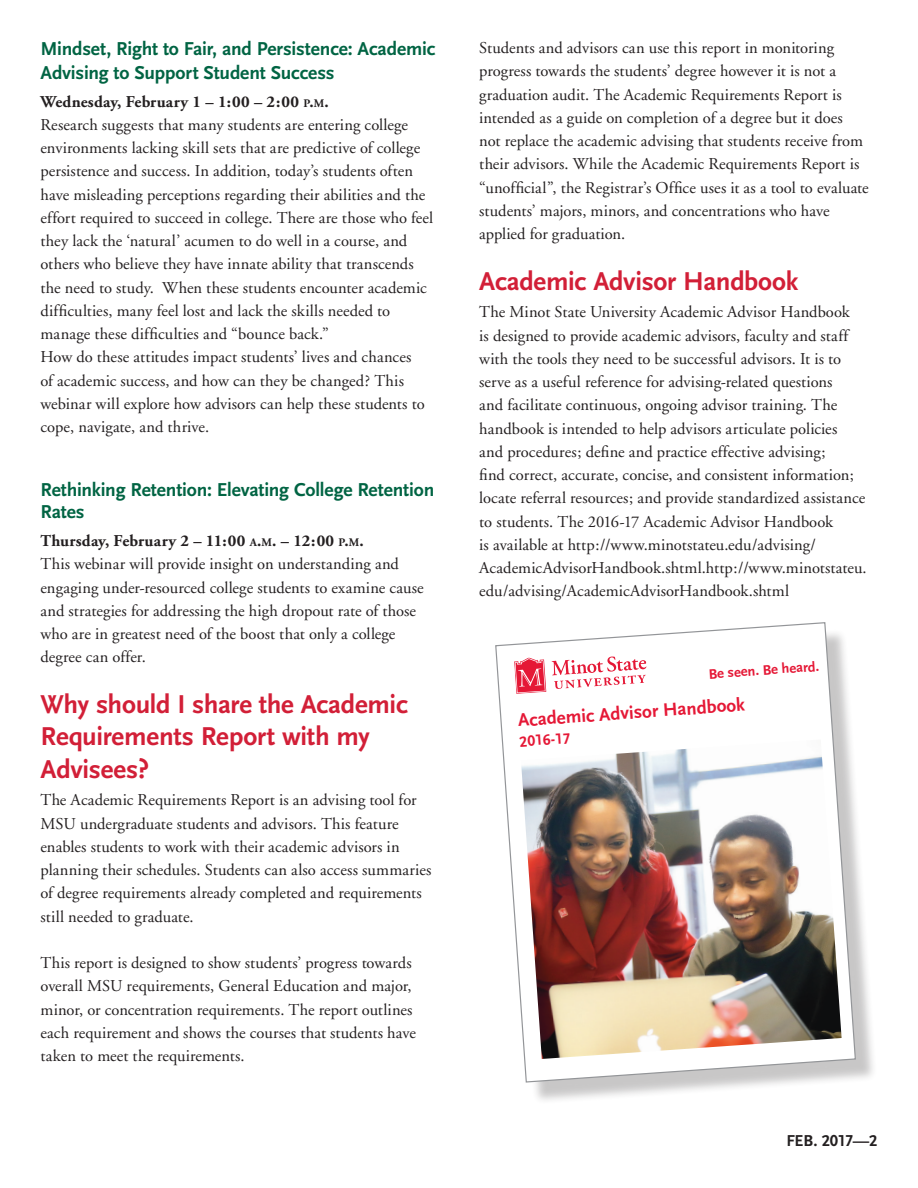
<style>
.page{position:relative;width:918px;height:1188px;background:#fff}
.page>*{position:absolute;margin:0;border:0;box-sizing:border-box;transform-origin:0 0}
.Heading_18{font:700 27px/32.4px "Scala Sans LF";letter-spacing:-.01em;color:#d21f37}
.subhead{font:700 19.5px/24px "Scala Sans LF";letter-spacing:-.01em;color:#006443}
.t1{font:700 18.9px "Scala Sans LF";color:#e51836}
.Body_Text{font:16.5px/23.2px "Adobe Garamond";letter-spacing:.005em;color:#231f20}
.Body_Text-2{font:700 16.5px "Adobe Garamond";letter-spacing:.015em;color:#231f20}
.subhead_black_caps{font:700 16.5px "Scala Sans LF";letter-spacing:-.02em;color:#231f20}
.t2{font:700 15.6px "Scala Sans LF";color:#e51836}
.t3{font:700 14.4px "Scala Sans LF";color:#e51836}
.s1{font-size:11.55px}
.s2{font-style:inherit}
</style>
<div class="page">
<div style="left:502px;top:629px;width:376px;height:475px;background:#231f20;opacity:.25"></div>
<svg style="left:495px;top:622px;width:362px;height:461px"></svg>
<img style="left:521px;top:739px;width:321px;height:320px">
<svg style="left:552px;top:656px;width:95px;height:33px"></svg>
<svg style="left:514px;top:657px;width:32px;height:37px"></svg>
<p class="subhead" style="left:40px;top:37px;width:396px">Mindset, Right to Fair, and Persistence: Academic<br>Advising to Support Student Success</p>
<p class="Body_Text-2" style="left:40px;top:92px;width:290px">Wednesday, February 1 – 1:00 – 2:00 <span class="s1">P</span><span class="s2">.</span><span class="s1">M</span><span class="s2">.</span></p>
<p class="Body_Text" style="left:40px;top:113px;width:394px">Research suggests that many students are entering college environments lacking skill sets that are predictive of college persistence and success. In addition, today’s students often have misleading perceptions regarding their abilities and the effort required to succeed in college. There are those who feel they lack the ‘natural’ acumen to do well in a course, and others who believe they have innate ability that transcends the need to study. When these students encounter academic difficulties, many feel lost and lack the skills needed to manage these difficulties and “bounce back.”</p>
<p class="Body_Text" style="left:40px;top:346px;width:386px">How do these attitudes impact students’ lives and chances of academic success, and how can they be changed? This webinar will explore how advisors can help these students to cope, navigate, and thrive.</p>
<p class="subhead" style="left:40px;top:479px;width:395px;line-height:22.5px">Rethinking Retention: Elevating College Retention<br>Rates</p>
<p class="Body_Text-2" style="left:40px;top:532px;width:325px">Thursday, February 2 – 11:00 <span class="s1">A</span><span class="s2">.</span><span class="s1">M</span><span class="s2">.</span> – 12:00 <span class="s1">P</span><span class="s2">.</span><span class="s1">M</span><span class="s2">.</span></p>
<p class="Body_Text" style="left:40px;top:553px;width:385px">This webinar will provide insight on understanding and engaging under-resourced college students to examine cause and strategies for addressing the high dropout rate of those who are in greatest need of the boost that only a college degree can offer.</p>
<p class="Heading_18" style="left:40px;top:688px;width:369px">Why should I share the Academic<br>Requirements Report with my<br>Advisees?</p>
<p class="Body_Text" style="left:40px;top:789px;width:392px">The Academic Requirements Report is an advising tool for MSU undergraduate students and advisors. This feature enables students to work with their academic advisors in planning their schedules. Students can also access summaries of degree requirements already completed and requirements still needed to graduate.</p>
<p class="Body_Text" style="left:40px;top:952px;width:377px">This report is designed to show students’ progress towards overall MSU requirements, General Education and major, minor, or concentration requirements. The report outlines each requirement and shows the courses that students have taken to meet the requirements.</p>
<p class="Body_Text" style="left:479px;top:37px;width:391px">Students and advisors can use this report in monitoring progress towards the students’ degree however it is not a graduation audit. The Academic Requirements Report is intended as a guide on completion of a degree but it does<br>not replace the academic advising that students receive from their advisors. While the Academic Requirements Report is “unofficial”, the Registrar’s Office uses it as a tool to evaluate students’ majors, minors, and concentrations who have applied for graduation.</p>
<p class="Heading_18" style="left:479px;top:265px;width:321px">Academic Advisor Handbook</p>
<p class="Body_Text" style="left:479px;top:301px;width:389px">The Minot State University Academic Advisor Handbook<br>is designed to provide academic advisors, faculty and staff with the tools they need to be successful advisors. It is to serve as a useful reference for advising-related questions<br>and facilitate continuous, ongoing advisor training. The handbook is intended to help advisors articulate policies<br>and procedures; define and practice effective advising;<br>find correct, accurate, concise, and consistent information; locate referral resources; and provide standardized assistance to students. The 2016-17 Academic Advisor Handbook<br>is available at http://www.minotstateu.edu/advising/ AcademicAdvisorHandbook.shtml.http://www.minotstateu. edu/advising/AcademicAdvisorHandbook.shtml</p>
<p class="t3" style="left:708px;top:666px;width:112px;rotate:-4deg">Be seen. Be heard.</p>
<p class="t1" style="left:517px;top:710px;width:229px;rotate:-4deg">Academic Advisor Handbook</p>
<p class="t2" style="left:519px;top:733px;width:53px;rotate:-4deg">2016-17</p>
<p class="subhead_black_caps" style="left:786px;top:1132px;width:93px">FEB. 2017—2</p>
</div>
